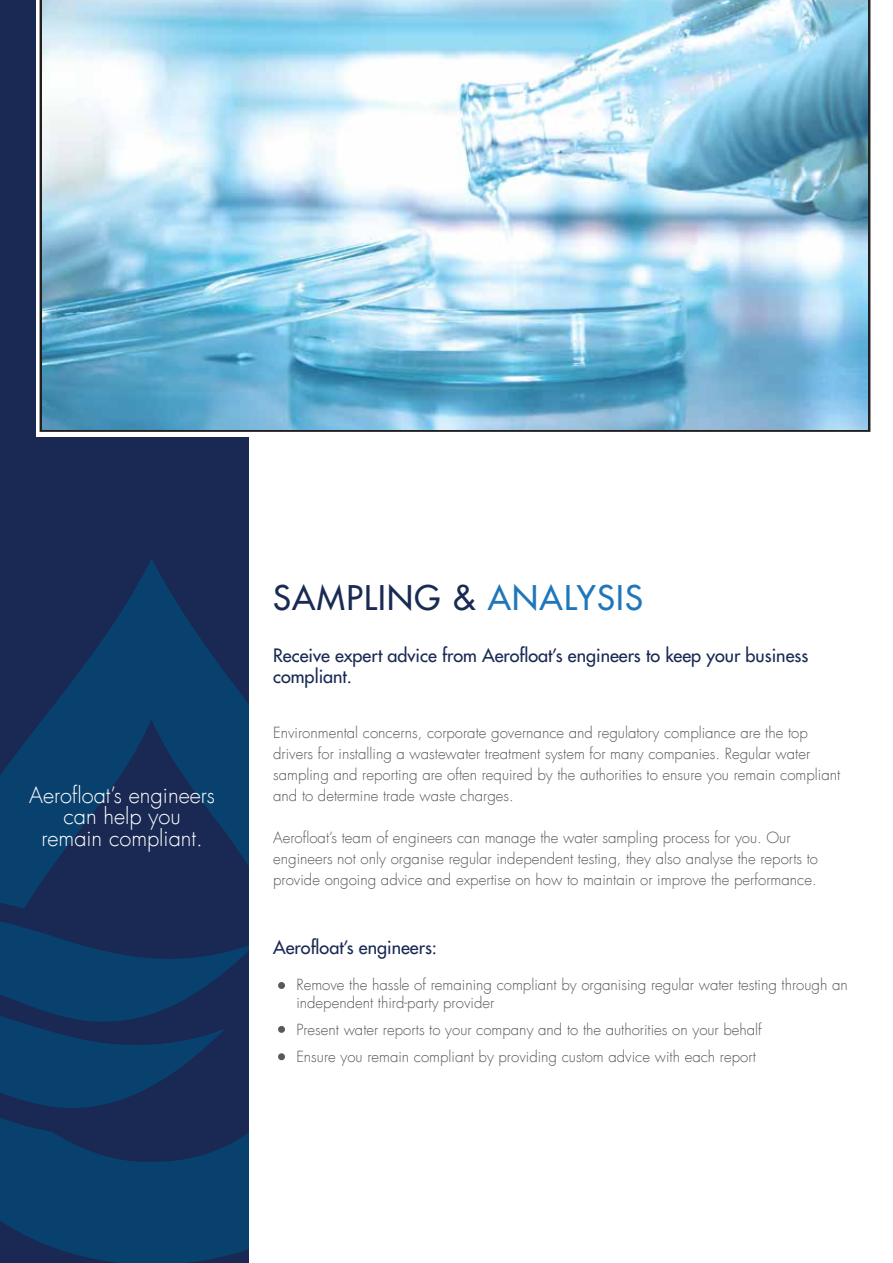
<style>
.page{position:relative;width:893px;height:1263px;background:#fff}
.page>*{position:absolute;margin:0;border:0;box-sizing:border-box;transform-origin:0 0}
.t1{font:33.15px "Futura";letter-spacing:.04em;color:#192a53}
.t2{font:300 21.75px/21.8px "Futura LT";color:#fff;text-align:center}
.t3{font:18px/21.6px "Futura";color:#192953}
.t4{font:300 15px/21px "Futura LT";color:#58595b}
.s1{color:#1f77ba}
</style>
<div class="page">
<div style="left:0;top:0;width:248px;height:1263px;background:#192953"></div>
<div style="left:278px;top:982px;width:7px;height:7px;background:#58595b;border-radius:50%"></div>
<div style="left:278px;top:1026px;width:7px;height:7px;background:#58595b;border-radius:50%"></div>
<div style="left:278px;top:1053px;width:7px;height:7px;background:#58595b;border-radius:50%"></div>
<svg style="left:0;top:559px;width:248px;height:306px"></svg>
<svg style="left:0;top:865px;width:248px;height:398px;fill:#08406e"></svg>
<img style="left:43px;top:0;width:824px;height:429px">
<h2 class="t2" style="left:29px;top:784px;width:187px">Aerofloat’s engineers can help you<br>remain compliant.</h2>
<h1 class="t1" style="left:273px;top:577px;width:371px">SAMPLING &amp; <span class="s1">ANALYSIS</span></h1>
<p class="t3" style="left:273px;top:644px;width:537px">Receive expert advice from Aerofloat’s engineers to keep your business compliant.</p>
<p class="t4" style="left:273px;top:723px;width:569px">Environmental concerns, corporate governance and regulatory compliance are the top drivers for installing a wastewater treatment system for many companies. Regular water sampling and reporting are often required by the authorities to ensure you remain compliant and to determine trade waste charges.</p>
<p class="t4" style="left:273px;top:828px;width:546px">Aerofloat’s team of engineers can manage the water sampling process for you. Our engineers not only organise regular independent testing, they also analyse the reports to provide ongoing advice and expertise on how to maintain or improve the performance.</p>
<p class="t3" style="left:273px;top:937px;width:165px">Aerofloat’s engineers:</p>
<p class="t4" style="left:296px;top:976px;width:553px;line-height:18px">Remove the hassle of remaining compliant by organising regular water testing through an independent third-party provider</p>
<p class="t4" style="left:296px;top:1016px;width:467px;line-height:27px">Present water reports to your company and to the authorities on your behalf<br>Ensure you remain compliant by providing custom advice with each report</p>
</div>
